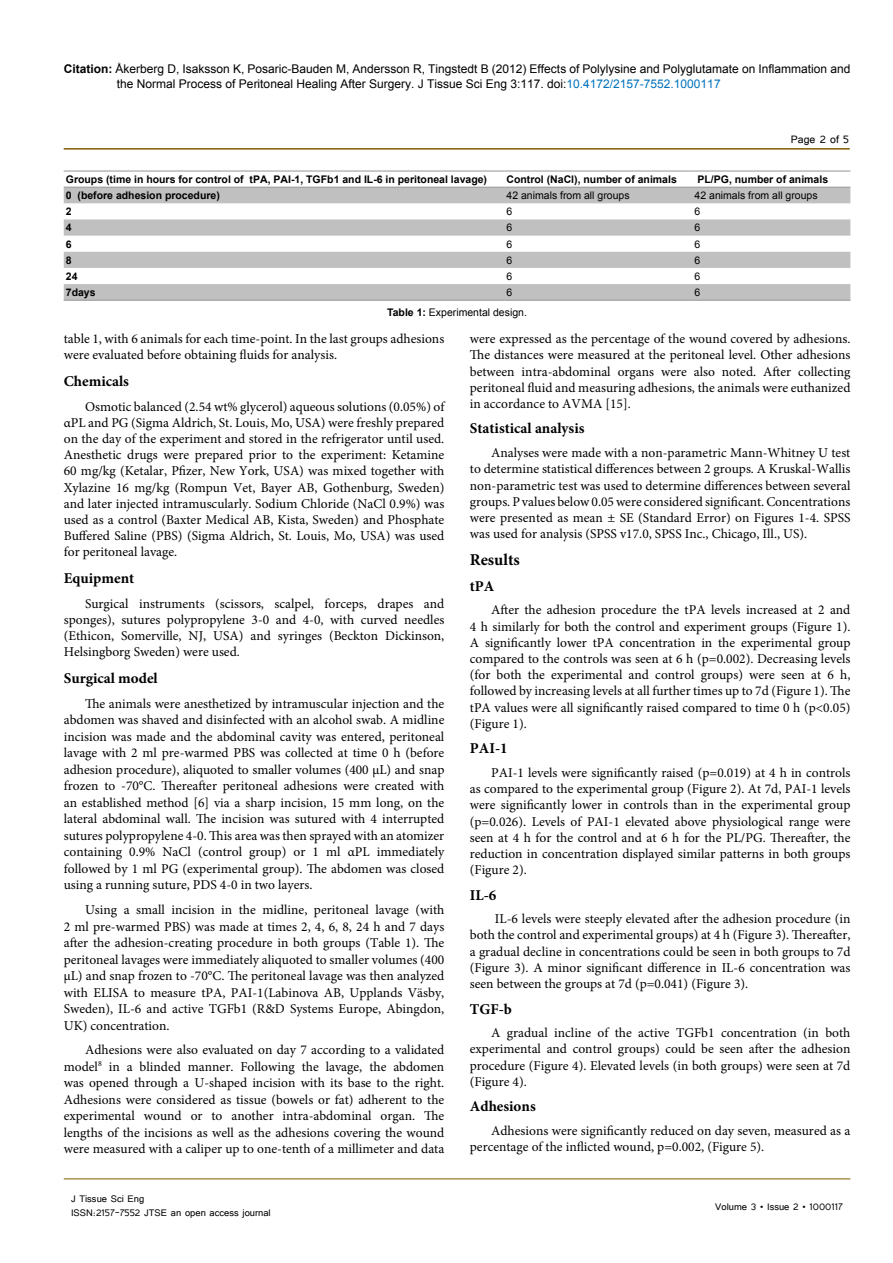
<style>
.page{position:relative;width:893px;height:1263px;background:#fff}
.page>*{position:absolute;margin:0;border:0;box-sizing:border-box;transform-origin:0 0}
.t1{font:700 16.5px "Minion Pro";color:#000}
.t2{font:700 15px "Minion Pro";color:#000}
.t3{font:13.5px/16.2px "Minion Pro";color:#000;text-align:justify}
.t4{font:13.5px "Tunga";color:#000}
.t5{font:12px/15px "Arial";color:#000}
.t6{font:12px "Tunga";color:#000}
.t7{font:700 10.5px "Arial";color:#000}
.t8{font:10.5px "Arial";color:#000}
.s1{font-weight:700}
.s2{color:#0072bc}
</style>
<div class="page">
<hr style="left:64px;top:148px;width:786px;height:2px;background:#7f5d00">
<hr style="left:64px;top:1179px;width:786px;height:1px;background:#7f5d00">
<svg style="left:64px;top:188px;width:786px;height:112px;fill:#c0c0c0"></svg>
<hr style="left:64px;top:171px;width:440px;height:1px;background:#939598">
<hr style="left:504px;top:171px;width:188px;height:1px;background:#939598">
<hr style="left:692px;top:171px;width:158px;height:1px;background:#939598">
<hr style="left:64px;top:187px;width:440px;height:1px;background:#939598">
<hr style="left:504px;top:187px;width:188px;height:1px;background:#939598">
<hr style="left:692px;top:187px;width:158px;height:1px;background:#939598">
<hr style="left:64px;top:300px;width:440px;height:1px;background:#939598">
<hr style="left:504px;top:300px;width:188px;height:1px;background:#939598">
<hr style="left:692px;top:300px;width:158px;height:1px;background:#939598">
<p class="t5" style="left:117px;top:61px;width:735px;text-indent:-53px"><span class="s1">Citation:</span> Åkerberg D, Isaksson K, Posaric-Bauden M, Andersson R, Tingstedt B (2012) Effects of Polylysine and Polyglutamate on Inflammation and the Normal Process of Peritoneal Healing After Surgery. J Tissue Sci Eng 3:117. doi:<span class="s2">10.4172/2157-7552.1000117</span></p>
<p class="t4" style="left:791px;top:131px;width:60px">Page 2 of 5</p>
<p class="t7" style="left:66px;top:172px;width:423px">Groups (time in hours for control of tPA, PAI-1, TGFb1 and IL-6 in peritoneal lavage)</p>
<p class="t7" style="left:506px;top:172px;width:172px">Control (NaCl), number of animals</p>
<p class="t7" style="left:697px;top:172px;width:132px">PL/PG, number of animals</p>
<p class="t7" style="left:66px;top:188px;width:156px">0 (before adhesion procedure)</p>
<p class="t8" style="left:506px;top:188px;width:125px">42 animals from all groups</p>
<p class="t8" style="left:695px;top:188px;width:125px">42 animals from all groups</p>
<p class="t7" style="left:66px;top:205px;width:7px">2</p>
<p class="t8" style="left:506px;top:205px;width:7px">6</p>
<p class="t8" style="left:695px;top:205px;width:7px">6</p>
<p class="t7" style="left:66px;top:221px;width:7px">4</p>
<p class="t8" style="left:506px;top:221px;width:7px">6</p>
<p class="t8" style="left:695px;top:221px;width:7px">6</p>
<p class="t7" style="left:66px;top:237px;width:7px">6</p>
<p class="t8" style="left:506px;top:237px;width:7px">6</p>
<p class="t8" style="left:695px;top:237px;width:7px">6</p>
<p class="t7" style="left:66px;top:253px;width:7px">8</p>
<p class="t8" style="left:506px;top:253px;width:7px">6</p>
<p class="t8" style="left:695px;top:253px;width:7px">6</p>
<p class="t7" style="left:66px;top:269px;width:13px">24</p>
<p class="t8" style="left:506px;top:269px;width:7px">6</p>
<p class="t8" style="left:695px;top:269px;width:7px">6</p>
<p class="t7" style="left:66px;top:285px;width:31px">7days</p>
<p class="t8" style="left:506px;top:285px;width:7px">6</p>
<p class="t8" style="left:695px;top:285px;width:7px">6</p>
<p class="t8" style="left:387px;top:306px;width:141px"><span class="s1">Table 1:</span> Experimental design.</p>
<p class="t3" style="left:64px;top:331px;width:382px">table 1, with 6 animals for each time-point. In the last groups adhesions were evaluated before obtaining fluids for analysis.</p>
<p class="t2" style="left:64px;top:371px;width:67px">Chemicals</p>
<p class="t3" style="left:64px;top:398px;width:382px;text-indent:21px">Osmotic balanced (2.54 wt% glycerol) aqueous solutions (0.05%) of αPL and PG (Sigma Aldrich, St. Louis, Mo, USA) were freshly prepared on the day of the experiment and stored in the refrigerator until used.<br>Anesthetic drugs were prepared prior to the experiment: Ketamine 60 mg/kg (Ketalar, Pfizer, New York, USA) was mixed together with Xylazine 16 mg/kg (Rompun Vet, Bayer AB, Gothenburg, Sweden) and later injected intramuscularly. Sodium Chloride (NaCl 0.9%) was used as a control (Baxter Medical AB, Kista, Sweden) and Phosphate Buffered Saline (PBS) (Sigma Aldrich, St. Louis, Mo, USA) was used for peritoneal lavage.</p>
<p class="t2" style="left:64px;top:568px;width:72px">Equipment</p>
<p class="t3" style="left:64px;top:595px;width:382px;text-indent:21px">Surgical instruments (scissors, scalpel, forceps, drapes and sponges), sutures polypropylene 3-0 and 4-0, with curved needles (Ethicon, Somerville, NJ, USA) and syringes (Beckton Dickinson, Helsingborg Sweden) were used.</p>
<p class="t2" style="left:64px;top:667px;width:95px">Surgical model</p>
<p class="t3" style="left:64px;top:695px;width:382px;text-indent:21px">The animals were anesthetized by intramuscular injection and the abdomen was shaved and disinfected with an alcohol swab. A midline incision was made and the abdominal cavity was entered, peritoneal lavage with 2 ml pre-warmed PBS was collected at time 0 h (before adhesion procedure), aliquoted to smaller volumes (400 μL) and snap frozen to -70°C. Thereafter peritoneal adhesions were created with an established method [6] via a sharp incision, 15 mm long, on the lateral abdominal wall. The incision was sutured with 4 interrupted sutures polypropylene 4-0. This area was then sprayed with an atomizer containing 0.9% NaCl (control group) or 1 ml αPL immediately followed by 1 ml PG (experimental group). The abdomen was closed using a running suture, PDS 4-0 in two layers.</p>
<p class="t3" style="left:64px;top:902px;width:382px;text-indent:21px">Using a small incision in the midline, peritoneal lavage (with 2 ml pre-warmed PBS) was made at times 2, 4, 6, 8, 24 h and 7 days after the adhesion-creating procedure in both groups (Table 1). The peritoneal lavages were immediately aliquoted to smaller volumes (400 μL) and snap frozen to -70°C. The peritoneal lavage was then analyzed with ELISA to measure tPA, PAI-1(Labinova AB, Upplands Väsby, Sweden), IL-6 and active TGFb1 (R&amp;D Systems Europe, Abingdon, UK) concentration.</p>
<p class="t3" style="left:64px;top:1042px;width:382px;text-indent:21px">Adhesions were also evaluated on day 7 according to a validated model<sup>8</sup> in a blinded manner. Following the lavage, the abdomen was opened through a U-shaped incision with its base to the right.<br>Adhesions were considered as tissue (bowels or fat) adherent to the experimental wound or to another intra-abdominal organ. The lengths of the incisions as well as the adhesions covering the wound were measured with a caliper up to one-tenth of a millimeter and data</p>
<p class="t6" style="left:71px;top:1190px;width:75px">J Tissue Sci Eng</p>
<p class="t6" style="left:71px;top:1205px;width:201px">ISSN:2157-7552 JTSE an open access journal</p>
<p class="t3" style="left:470px;top:331px;width:382px">were expressed as the percentage of the wound covered by adhesions.<br>The distances were measured at the peritoneal level. Other adhesions between intra-abdominal organs were also noted. After collecting peritoneal fluid and measuring adhesions, the animals were euthanized in accordance to AVMA [15].</p>
<p class="t2" style="left:470px;top:418px;width:116px">Statistical analysis</p>
<p class="t3" style="left:470px;top:445px;width:382px;text-indent:21px">Analyses were made with a non-parametric Mann-Whitney U test to determine statistical differences between 2 groups. A Kruskal-Wallis non-parametric test was used to determine differences between several groups. P values below 0.05 were considered significant. Concentrations were presented as mean ± SE (Standard Error) on Figures 1-4. SPSS was used for analysis (SPSS v17.0, SPSS Inc., Chicago, Ill., US).</p>
<p class="t1" style="left:470px;top:548px;width:52px">Results</p>
<p class="t2" style="left:470px;top:575px;width:26px">tPA</p>
<p class="t3" style="left:470px;top:602px;width:382px;text-indent:21px">After the adhesion procedure the tPA levels increased at 2 and 4 h similarly for both the control and experiment groups (Figure 1).<br>A significantly lower tPA concentration in the experimental group compared to the controls was seen at 6 h (p=0.002). Decreasing levels (for both the experimental and control groups) were seen at 6 h, followed by increasing levels at all further times up to 7d (Figure 1). The tPA values were all significantly raised compared to time 0 h (p&lt;0.05) (Figure 1).</p>
<p class="t2" style="left:470px;top:738px;width:39px">PAI-1</p>
<p class="t3" style="left:470px;top:765px;width:382px;text-indent:21px">PAI-1 levels were significantly raised (p=0.019) at 4 h in controls as compared to the experimental group (Figure 2). At 7d, PAI-1 levels were significantly lower in controls than in the experimental group (p=0.026). Levels of PAI-1 elevated above physiological range were seen at 4 h for the control and at 6 h for the PL/PG. Thereafter, the reduction in concentration displayed similar patterns in both groups (Figure 2).</p>
<p class="t2" style="left:470px;top:884px;width:28px">IL-6</p>
<p class="t3" style="left:470px;top:911px;width:382px;text-indent:25px">IL-6 levels were steeply elevated after the adhesion procedure (in both the control and experimental groups) at 4 h (Figure 3). Thereafter, a gradual decline in concentrations could be seen in both groups to 7d (Figure 3). A minor significant difference in IL-6 concentration was seen between the groups at 7d (p=0.041) (Figure 3).</p>
<p class="t2" style="left:470px;top:998px;width:43px">TGF-b</p>
<p class="t3" style="left:470px;top:1025px;width:382px;text-indent:21px">A gradual incline of the active TGFb1 concentration (in both experimental and control groups) could be seen after the adhesion procedure (Figure 4). Elevated levels (in both groups) were seen at 7d (Figure 4).</p>
<p class="t2" style="left:470px;top:1096px;width:67px">Adhesions</p>
<p class="t3" style="left:470px;top:1122px;width:382px;text-indent:21px">Adhesions were significantly reduced on day seven, measured as a percentage of the inflicted wound, p=0.002, (Figure 5).</p>
<p class="t6" style="left:715px;top:1199px;width:129px">Volume 3 • Issue 2 • 1000117</p>
</div>
